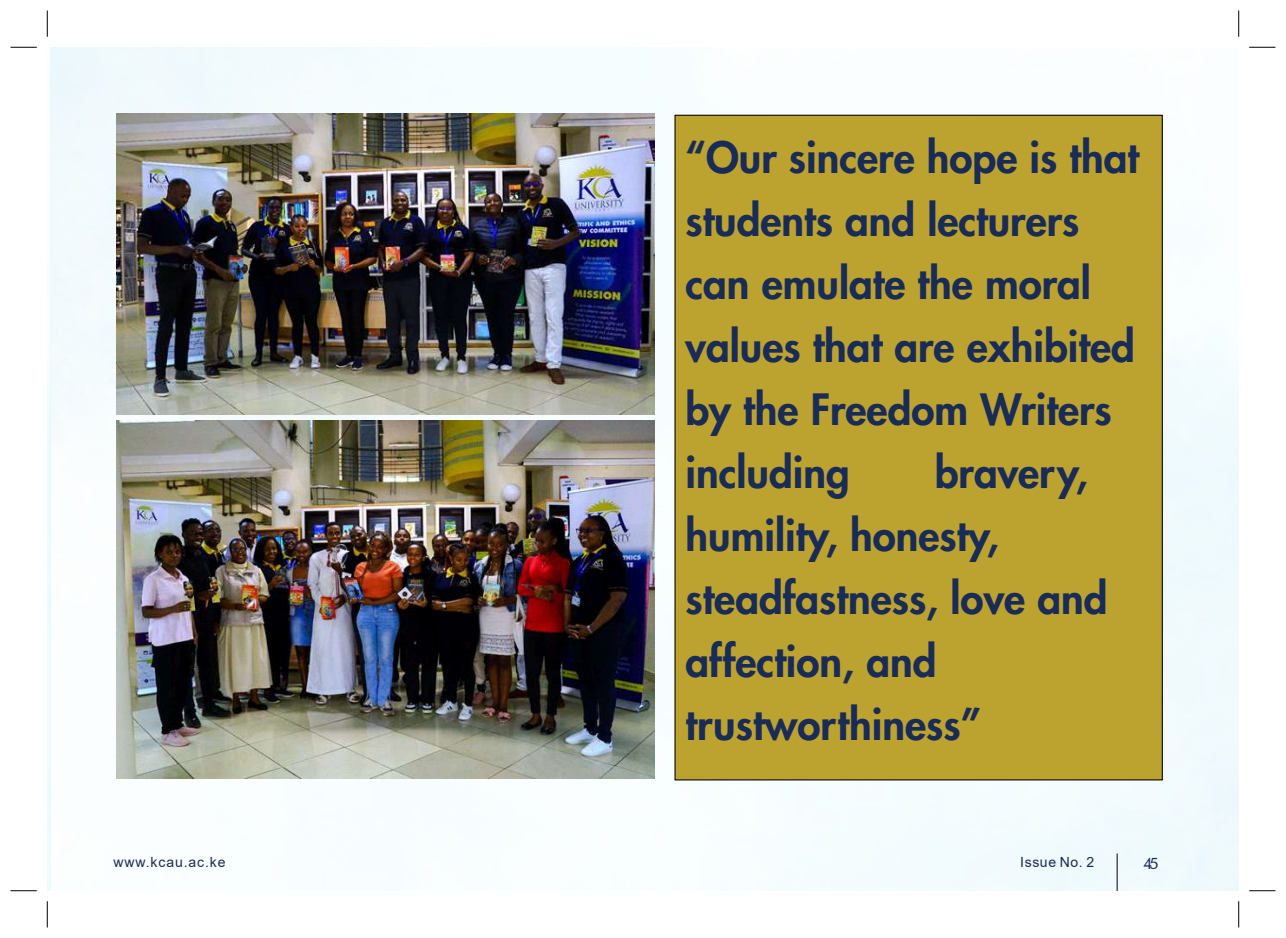
<style>
.page{position:relative;width:1286px;height:938px;background:#fff}
.page>*{position:absolute;margin:0;border:0;box-sizing:border-box;transform-origin:0 0}
.t1{font:800 42px/63px "Futura Std";color:#192b57}
.t2{font:15.75px "Futura BT";color:#192b57}
.t3{font:14px "Arial";letter-spacing:.065em;color:#192b57}
</style>
<div class="page">
<img style="left:47px;top:47px;width:1191px;height:844px">
<img style="left:117px;top:114px;width:537px;height:301px">
<img style="left:117px;top:420px;width:537px;height:358px">
<div style="left:674px;top:115px;width:488px;height:665px;background:#bca330"></div>
<hr style="left:1116px;top:853px;width:1px;height:38px;background:#000">
<svg style="left:10px;top:47px;width:27px;height:1px"></svg>
<svg style="left:47px;top:10px;width:1px;height:27px"></svg>
<svg style="left:1238px;top:10px;width:1px;height:27px"></svg>
<svg style="left:1249px;top:47px;width:26px;height:1px"></svg>
<svg style="left:10px;top:890px;width:27px;height:1px"></svg>
<svg style="left:47px;top:901px;width:1px;height:26px"></svg>
<svg style="left:1249px;top:890px;width:26px;height:1px"></svg>
<svg style="left:1238px;top:901px;width:1px;height:26px"></svg>
<p class="t1" style="left:685px;top:128px;width:455px">“Our sincere hope is that students and lecturers can emulate the moral values that are exhibited by the Freedom Writers including</p>
<p class="t1" style="left:685px;top:443px;width:423px;text-indent:249px">bravery, humility, honesty, steadfastness, love and affection, and trustworthiness”</p>
<p class="t3" style="left:113px;top:857px;width:113px">www.kcau.ac.ke</p>
<p class="t3" style="left:1019px;top:857px;width:75px">Issue No. 2</p>
<p class="t2" style="left:1142px;top:857px;width:17px">45</p>
</div>
